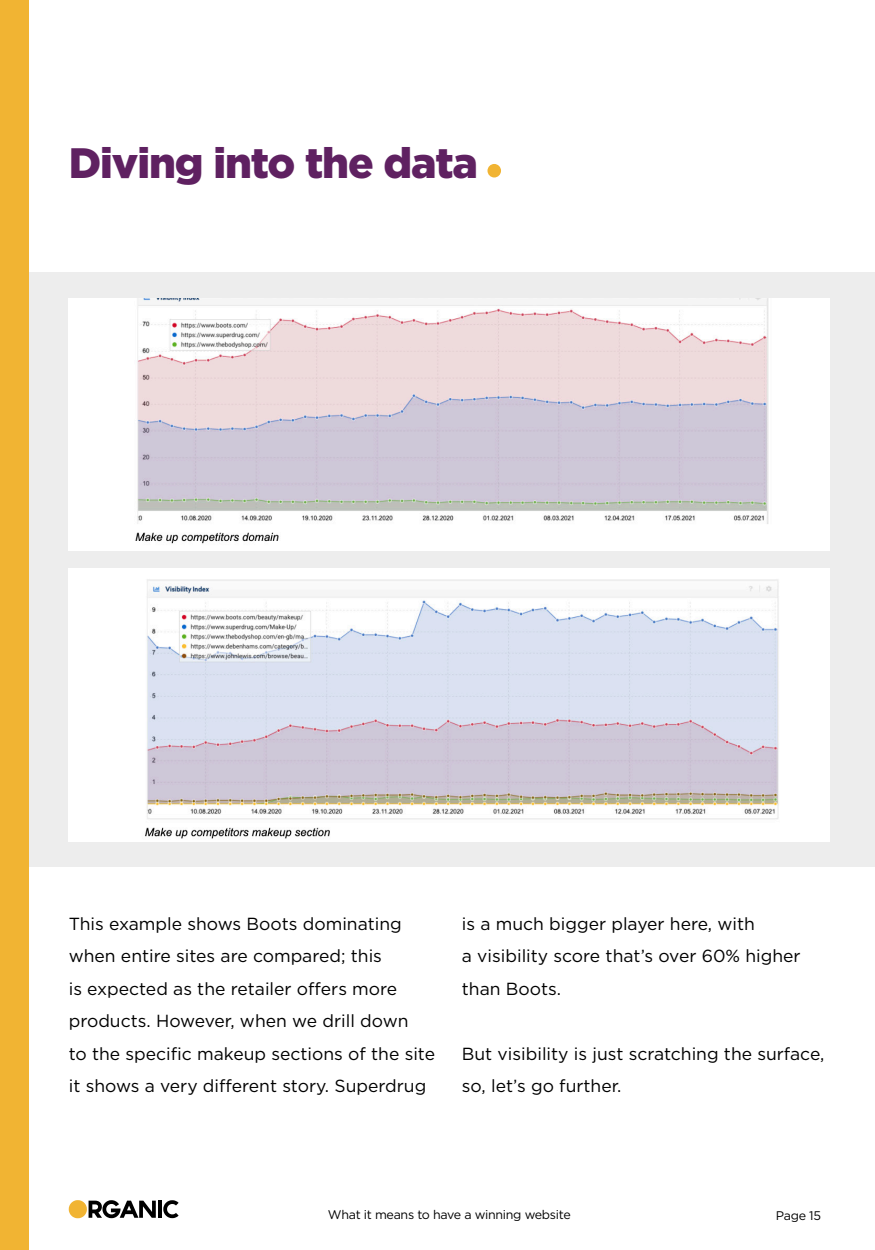
<style>
.page{position:relative;width:875px;height:1250px;background:#fff}
.page>*{position:absolute;margin:0;border:0;box-sizing:border-box;transform-origin:0 0}
.t1{font:900 42.5px "Gotham";letter-spacing:-.025em;color:#5f2161}
.t2{font:17.5px/32.5px "Gotham";color:#000}
.t3{font:12.5px "Gotham";letter-spacing:-.025em;color:#000}
</style>
<div class="page">
<div style="left:0;top:272px;width:875px;height:596px;background:#ededed"></div>
<img style="left:69px;top:299px;width:761px;height:251px">
<div style="left:0;top:0;width:29px;height:1250px;background:#f1b433"></div>
<div style="left:488px;top:164px;width:13px;height:14px;background:#f1b433;border-radius:50%"></div>
<img style="left:69px;top:569px;width:761px;height:272px">
<svg style="left:69px;top:1200px;width:87px;height:18px"></svg>
<hr style="left:158px;top:1201px;width:4px;height:17px;background:#000">
<svg style="left:163px;top:1200px;width:16px;height:18px"></svg>
<p class="t1" style="left:69px;top:138px;width:411px">Diving into the data</p>
<p class="t2" style="left:69px;top:907px;width:341px">This example shows Boots dominating when entire sites are compared; this<br>is expected as the retailer offers more products. However, when we drill down</p>
<p class="t2" style="left:69px;top:1037px;width:368px">to the specific makeup sections of the site it shows a very different story. Superdrug</p>
<p class="t2" style="left:462px;top:907px;width:295px">is a much bigger player here, with</p>
<p class="t2" style="left:462px;top:939px;width:340px">a visibility score that’s over 60% higher than Boots.</p>
<p class="t2" style="left:462px;top:1037px;width:364px">But visibility is just scratching the surface, so, let’s go further.</p>
<p class="t3" style="left:328px;top:1208px;width:244px">What it means to have a winning website</p>
<p class="t3" style="left:776px;top:1208px;width:47px">Page 15</p>
</div>
